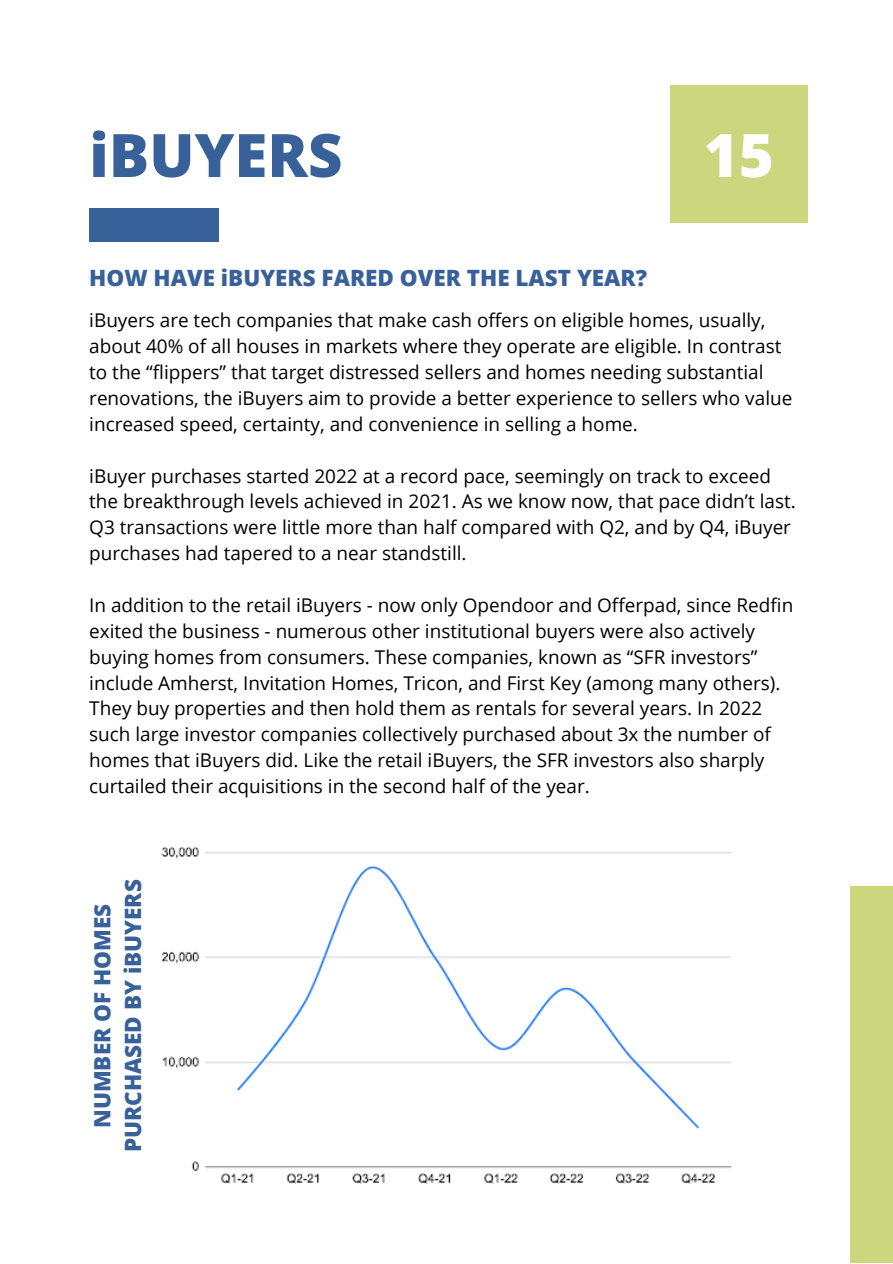
<style>
.page{position:relative;width:893px;height:1264px;background:#fff}
.page>*{position:absolute;margin:0;border:0;box-sizing:border-box;transform-origin:0 0}
.t1{font:800 60px "Open Sans";color:#386099}
.t2{font:800 60px "Open Sans";color:#fff}
.t3{font:800 22.5px/30.3px "Open Sans";color:#386099;text-align:center}
.t4{font:18.9px/25.8px "Open Sans";color:#000}
</style>
<div class="page">
<div style="left:669px;top:85px;width:138px;height:138px;background:#ccd67f"></div>
<div style="left:850px;top:886px;width:42px;height:376px;background:#ccd67f"></div>
<div style="left:89px;top:208px;width:130px;height:33px;background:#386099"></div>
<img style="left:161px;top:846px;width:571px;height:338px">
<h1 class="t1" style="left:89px;top:113px;width:255px">iBUYERS</h1>
<h1 class="t2" style="left:703px;top:113px;width:72px">15</h1>
<p class="t3" style="left:89px;top:262px;width:559px">HOW HAVE iBUYERS FARED OVER THE LAST YEAR?</p>
<p class="t4" style="left:89px;top:307px;width:704px">iBuyers are tech companies that make cash offers on eligible homes, usually, about 40% of all houses in markets where they operate are eligible. In contrast to the “flippers” that target distressed sellers and homes needing substantial renovations, the iBuyers aim to provide a better experience to sellers who value increased speed, certainty, and convenience in selling a home.</p>
<p class="t4" style="left:89px;top:462px;width:708px">iBuyer purchases started 2022 at a record pace, seemingly on track to exceed the breakthrough levels achieved in 2021. As we know now, that pace didn’t last.<br>Q3 transactions were little more than half compared with Q2, and by Q4, iBuyer purchases had tapered to a near standstill.</p>
<p class="t4" style="left:89px;top:591px;width:705px">In addition to the retail iBuyers - now only Opendoor and Offerpad, since Redfin exited the business - numerous other institutional buyers were also actively buying homes from consumers. These companies, known as “SFR investors” include Amherst, Invitation Homes, Tricon, and First Key (among many others).<br>They buy properties and then hold them as rentals for several years. In 2022 such large investor companies collectively purchased about 3x the number of homes that iBuyers did. Like the retail iBuyers, the SFR investors also sharply curtailed their acquisitions in the second half of the year.</p>
<p class="t3" style="left:87px;top:1152px;width:274px;rotate:-90deg">NUMBER OF HOMES<br>PURCHASED BY iBUYERS</p>
</div>
